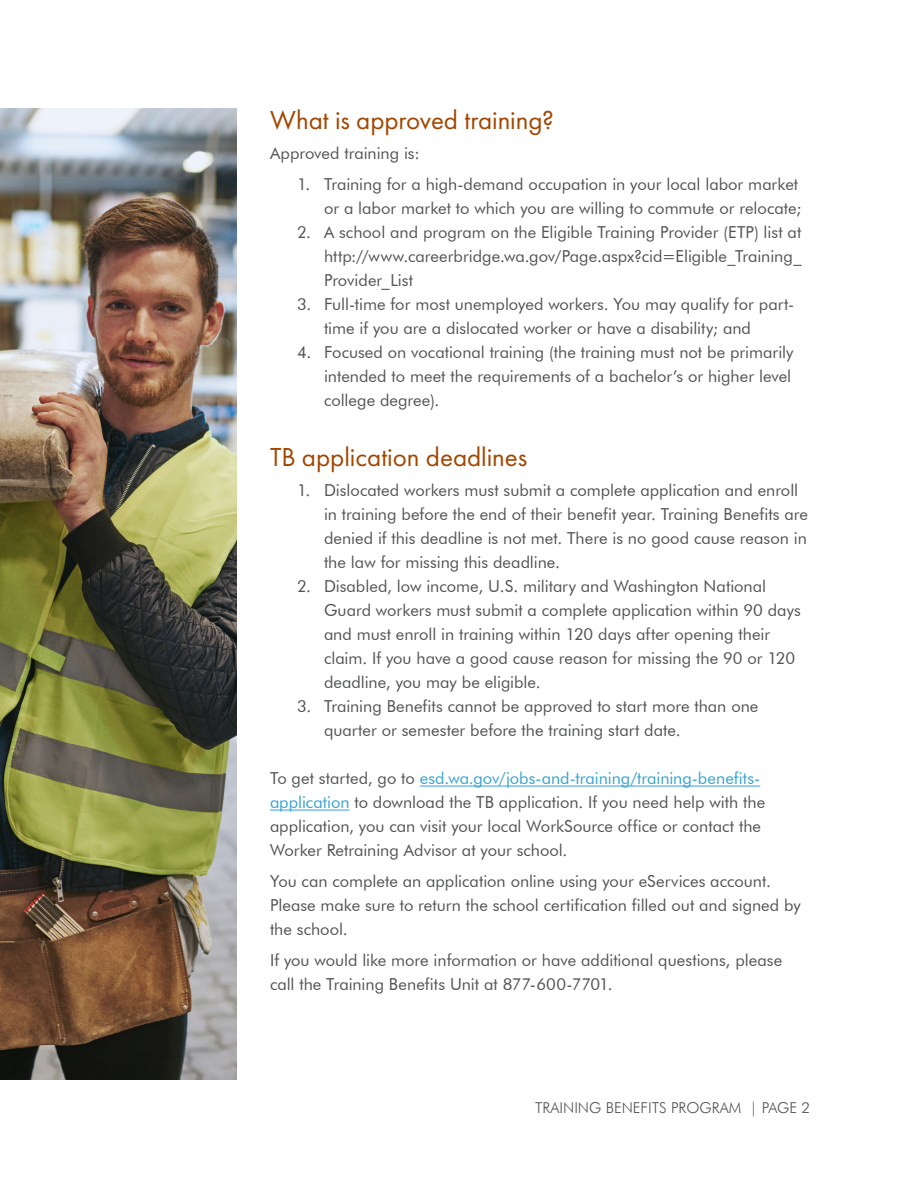
<style>
.page{position:relative;width:918px;height:1188px;background:#fff}
.page>*{position:absolute;margin:0;border:0;box-sizing:border-box;transform-origin:0 0}
.Subhead{font:27px "Futura PT";color:#a24600}
.Body_Text{font:16.5px/24px "Futura BT";color:#525353}
.t1{font:300 15px "Futura BT";color:#525353}
.s1{color:#34a2d2}
</style>
<div class="page">
<hr style="left:420px;top:786px;width:340px;height:1px;background:#34a2d2">
<hr style="left:270px;top:810px;width:80px;height:1px;background:#34a2d2">
<img style="left:0;top:108px;width:237px;height:972px">
<h2 class="Subhead" style="left:270px;top:104px;width:286px">What is approved training?</h2>
<p class="Body_Text" style="left:270px;top:141px;width:151px">Approved training is:</p>
<p class="Body_Text" style="left:297px;top:172px;width:506px;text-align:right">1. Training for a high-demand occupation in your local labor market or a labor market to which you are willing to commute or relocate;</p>
<p class="Body_Text" style="left:324px;top:220px;width:479px;text-align:justify;text-indent:-27px">2. A school and program on the Eligible Training Provider (ETP) list at http://www.careerbridge.wa.gov/Page.aspx?cid=Eligible_Training_ Provider_List</p>
<p class="Body_Text" style="left:324px;top:292px;width:472px;text-indent:-27px">3. Full-time for most unemployed workers. You may qualify for part&shy;time if you are a dislocated worker or have a disability; and</p>
<p class="Body_Text" style="left:324px;top:340px;width:471px;text-indent:-27px">4. Focused on vocational training (the training must not be primarily intended to meet the requirements of a bachelor’s or higher level college degree).</p>
<h2 class="Subhead" style="left:270px;top:440px;width:259px">TB application deadlines</h2>
<p class="Body_Text" style="left:324px;top:478px;width:486px;text-indent:-27px">1. Dislocated workers must submit a complete application and enroll in training before the end of their benefit year. Training Benefits are denied if this deadline is not met. There is no good cause reason in the law for missing this deadline.</p>
<p class="Body_Text" style="left:324px;top:574px;width:478px;text-indent:-27px">2. Disabled, low income, U.S. military and Washington National Guard workers must submit a complete application within 90 days and must enroll in training within 120 days after opening their claim. If you have a good cause reason for missing the 90 or 120 deadline, you may be eligible.</p>
<p class="Body_Text" style="left:324px;top:694px;width:436px;text-indent:-27px">3. Training Benefits cannot be approved to start more than one quarter or semester before the training start date.</p>
<p class="Body_Text" style="left:270px;top:766px;width:497px">To get started, go to <span class="s1">esd.wa.gov/jobs-and-training/training-benefits&shy;application</span> to download the TB application. If you need help with the application, you can visit your local WorkSource office or contact the Worker Retraining Advisor at your school.</p>
<p class="Body_Text" style="left:270px;top:869px;width:532px">You can complete an application online using your eServices account.<br>Please make sure to return the school certification filled out and signed by the school.</p>
<p class="Body_Text" style="left:270px;top:948px;width:514px">If you would like more information or have additional questions, please call the Training Benefits Unit at 877-600-7701.</p>
<p class="t1" style="left:535px;top:1098px;width:17px">TRAINING</p>
<p class="t1" style="left:606px;top:1098px;width:17px">BENEFITS</p>
<p class="t1" style="left:671px;top:1098px;width:19px">PROGRA</p>
<p class="t1" style="left:729px;top:1098px;width:83px">M | PAGE 2</p>
</div>
